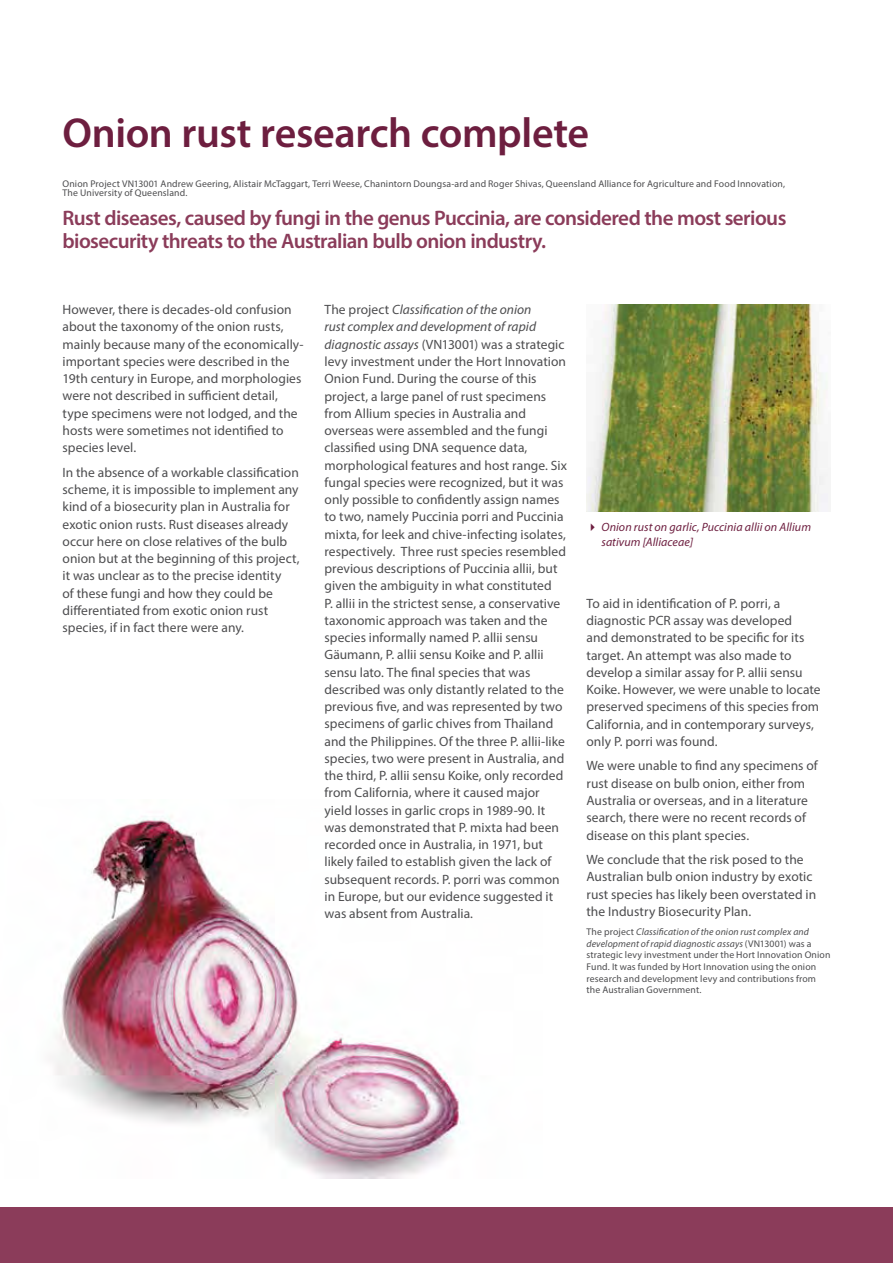
<style>
.page{position:relative;width:893px;height:1263px;background:#fff}
.page>*{position:absolute;margin:0;border:0;box-sizing:border-box;transform-origin:0 0}
.t1{font:600 42px "Myriad Pro";letter-spacing:-.01em;color:#6d1e3f}
.t2{font:600 21px/22.5px "Myriad Pro";letter-spacing:-.025em;color:#8b3c5a}
.t3{font:13.5px/17.2px "Myriad Pro";letter-spacing:.005em;color:#4d4d4f}
.t4{font:italic 12px/15px "Myriad Pro";letter-spacing:.005em;color:#6d1e3f}
.t5{font:9.75px/11.7px "Myriad Pro";letter-spacing:.015em;color:#4d4d4f}
.s1{font-style:italic}
</style>
<div class="page">
<div style="left:0;top:1207px;width:893px;height:56px;background:#8b3c5a"></div>
<img style="left:55px;top:816px;width:409px;height:362px">
<img style="left:586px;top:304px;width:242px;height:207px">
<h1 class="t1" style="left:63px;top:106px;width:528px">Onion rust research complete</h1>
<p class="t5" style="left:63px;top:179px;width:724px;line-height:9.3px">Onion Project VN13001 Andrew Geering, Alistair McTaggart, Terri Weese, Chanintorn Doungsa-ard and Roger Shivas, Queensland Alliance for Agriculture and Food Innovation,<br>The University of Queensland.</p>
<h2 class="t2" style="left:63px;top:206px;width:725px">Rust diseases, caused by fungi in the genus Puccinia, are considered the most serious biosecurity threats to the Australian bulb onion industry.</h2>
<p class="t3" style="left:63px;top:301px;width:243px">However, there is decades-old confusion about the taxonomy of the onion rusts, mainly because many of the economically&shy;important species were described in the 19th century in Europe, and morphologies were not described in sufficient detail, type specimens were not lodged, and the hosts were sometimes not identified to species level.</p>
<p class="t3" style="left:63px;top:463px;width:239px">In the absence of a workable classification scheme, it is impossible to implement any kind of a biosecurity plan in Australia for exotic onion rusts. Rust diseases already occur here on close relatives of the bulb onion but at the beginning of this project, it was unclear as to the precise identity<br>of these fungi and how they could be differentiated from exotic onion rust species, if in fact there were any.</p>
<p class="t3" style="left:324px;top:301px;width:244px">The project <span class="s1">Classification of the onion<br>rust complex and development of rapid diagnostic assays</span> (VN13001) was a strategic levy investment under the Hort Innovation Onion Fund. During the course of this project, a large panel of rust specimens from Allium species in Australia and overseas were assembled and the fungi classified using DNA sequence data, morphological features and host range. Six fungal species were recognized, but it was only possible to confidently assign names to two, namely Puccinia porri and Puccinia mixta, for leek and chive-infecting isolates, respectively. Three rust species resembled previous descriptions of Puccinia allii, but given the ambiguity in what constituted<br>P. allii in the strictest sense, a conservative taxonomic approach was taken and the species informally named P. allii sensu Gäumann, P. allii sensu Koike and P. allii sensu lato. The final species that was described was only distantly related to the previous five, and was represented by two specimens of garlic chives from Thailand and the Philippines. Of the three P. allii-like species, two were present in Australia, and the third, P. allii sensu Koike, only recorded from California, where it caused major yield losses in garlic crops in 1989-90. It was demonstrated that P. mixta had been recorded once in Australia, in 1971, but likely failed to establish given the lack of subsequent records. P. porri was common in Europe, but our evidence suggested it was absent from Australia.</p>
<p class="t4" style="left:601px;top:519px;width:211px">Onion rust on garlic, Puccinia allii on Allium sativum [Alliaceae]</p>
<p class="t3" style="left:586px;top:594px;width:236px">To aid in identification of P. porri, a diagnostic PCR assay was developed<br>and demonstrated to be specific for its target. An attempt was also made to develop a similar assay for P. allii sensu Koike. However, we were unable to locate preserved specimens of this species from California, and in contemporary surveys, only P. porri was found.</p>
<p class="t3" style="left:586px;top:757px;width:233px">We were unable to find any specimens of rust disease on bulb onion, either from Australia or overseas, and in a literature search, there were no recent records of disease on this plant species.</p>
<p class="t3" style="left:586px;top:851px;width:231px">We conclude that the risk posed to the Australian bulb onion industry by exotic rust species has likely been overstated in the Industry Biosecurity Plan.</p>
<p class="t5" style="left:586px;top:926px;width:245px">The project <span class="s1">Classification of the onion rust complex and development of rapid diagnostic assays</span> (VN13001) was a strategic levy investment under the Hort Innovation Onion Fund. It was funded by Hort Innovation using the onion research and development levy and contributions from the Australian Government.</p>
</div>
